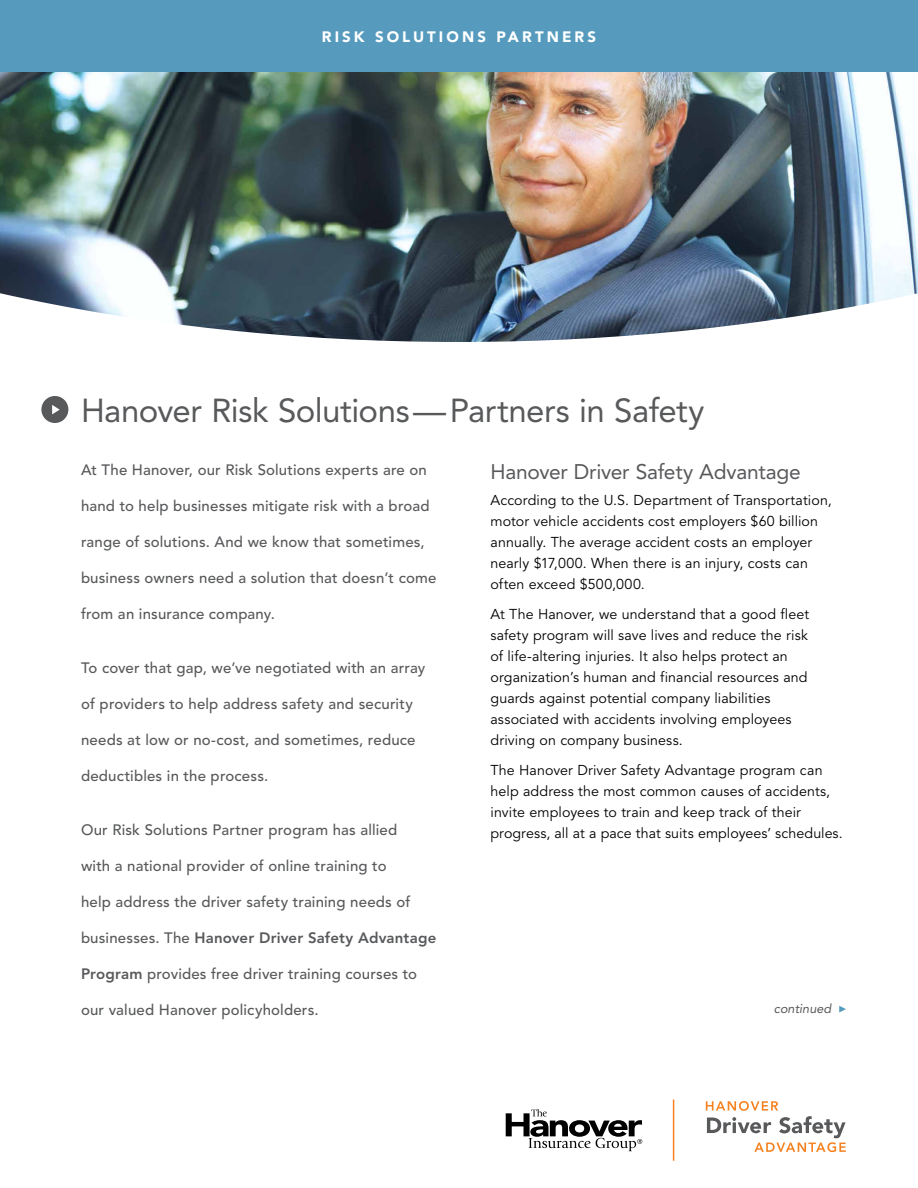
<style>
.page{position:relative;width:918px;height:1188px;background:#fff}
.page>*{position:absolute;margin:0;border:0;box-sizing:border-box;transform-origin:0 0}
.t1{font:33px "Avenir LT Std";letter-spacing:-.015em;color:#58595b}
.t2{font:21px "Avenir LT Std";letter-spacing:-.01em;color:#58595b}
.t3{font:500 15px "Avenir LT Std";letter-spacing:.01em;color:#58595b}
.t4{font:800 15px "Avenir LT Std";letter-spacing:.01em;color:#58595b}
.t5{font:900 15px "Avenir LT Std";letter-spacing:.205em;color:#fff}
.t6{font:14.25px/21px "Avenir LT Std";letter-spacing:.01em;color:#000}
.t7{font:italic 12.75px "Avenir LT Std";color:#58595b}
.s1{font-weight:500}
.s2{font-weight:800}
</style>
<div class="page">
<div style="left:41px;top:396px;width:27px;height:27px;background:#58595b;border-radius:50%"></div>
<svg style="left:52px;top:405px;width:8px;height:9px"></svg>
<img style="left:0;top:72px;width:918px;height:270px">
<div style="left:0;top:0;width:918px;height:72px;background:#569bbe"></div>
<svg style="left:839px;top:1006px;width:7px;height:6px"></svg>
<svg style="left:506px;top:1109px;width:136px;height:42px"></svg>
<hr style="left:673px;top:1100px;width:1px;height:61px;background:#f58220">
<svg style="left:706px;top:1101px;width:140px;height:51px"></svg>
<p class="t5" style="left:322px;top:27px;width:276px">RISK SOLUTIONS PARTNERS</p>
<h1 class="t1" style="left:81px;top:392px;width:625px">Hanover Risk Solutions—Partners in Safety</h1>
<p class="t3" style="left:81px;top:461px;width:347px">At The Hanover, our Risk Solutions experts are on</p>
<p class="t3" style="left:81px;top:497px;width:350px">hand to help businesses mitigate risk with a broad</p>
<p class="t3" style="left:81px;top:533px;width:345px">range of solutions. And we know that sometimes,</p>
<p class="t3" style="left:81px;top:569px;width:357px">business owners need a solution that doesn’t come</p>
<p class="t3" style="left:81px;top:605px;width:195px">from an insurance company.</p>
<p class="t3" style="left:81px;top:659px;width:346px">To cover that gap, we’ve negotiated with an array</p>
<p class="t3" style="left:81px;top:695px;width:333px">of providers to help address safety and security</p>
<p class="t3" style="left:81px;top:731px;width:336px">needs at low or no-cost, and sometimes, reduce</p>
<p class="t3" style="left:81px;top:767px;width:189px">deductibles in the process.</p>
<p class="t3" style="left:81px;top:821px;width:318px">Our Risk Solutions Partner program has allied</p>
<p class="t3" style="left:81px;top:857px;width:307px">with a national provider of online training to</p>
<p class="t3" style="left:81px;top:893px;width:331px">help address the driver safety training needs of</p>
<p class="t4" style="left:81px;top:929px;width:357px"><span class="s1">businesses. The</span> Hanover Driver Safety Advantage</p>
<p class="t3" style="left:81px;top:965px;width:338px"><span class="s2">Program</span> provides free driver training courses to</p>
<p class="t3" style="left:81px;top:1001px;width:239px">our valued Hanover policyholders.</p>
<h2 class="t2" style="left:490px;top:460px;width:312px">Hanover Driver Safety Advantage</h2>
<p class="t6" style="left:490px;top:490px;width:343px">According to the U.S. Department of Transportation, motor vehicle accidents cost employers $60 billion annually. The average accident costs an employer nearly $17,000. When there is an injury, costs can often exceed $500,000.</p>
<p class="t6" style="left:490px;top:604px;width:320px">At The Hanover, we understand that a good fleet safety program will save lives and reduce the risk of life-altering injuries. It also helps protect an organization’s human and financial resources and guards against potential company liabilities associated with accidents involving employees driving on company business.</p>
<p class="t6" style="left:490px;top:760px;width:354px">The Hanover Driver Safety Advantage program can help address the most common causes of accidents, invite employees to train and keep track of their progress, all at a pace that suits employees’ schedules.</p>
<p class="t7" style="left:774px;top:1001px;width:59px">continued</p>
</div>
